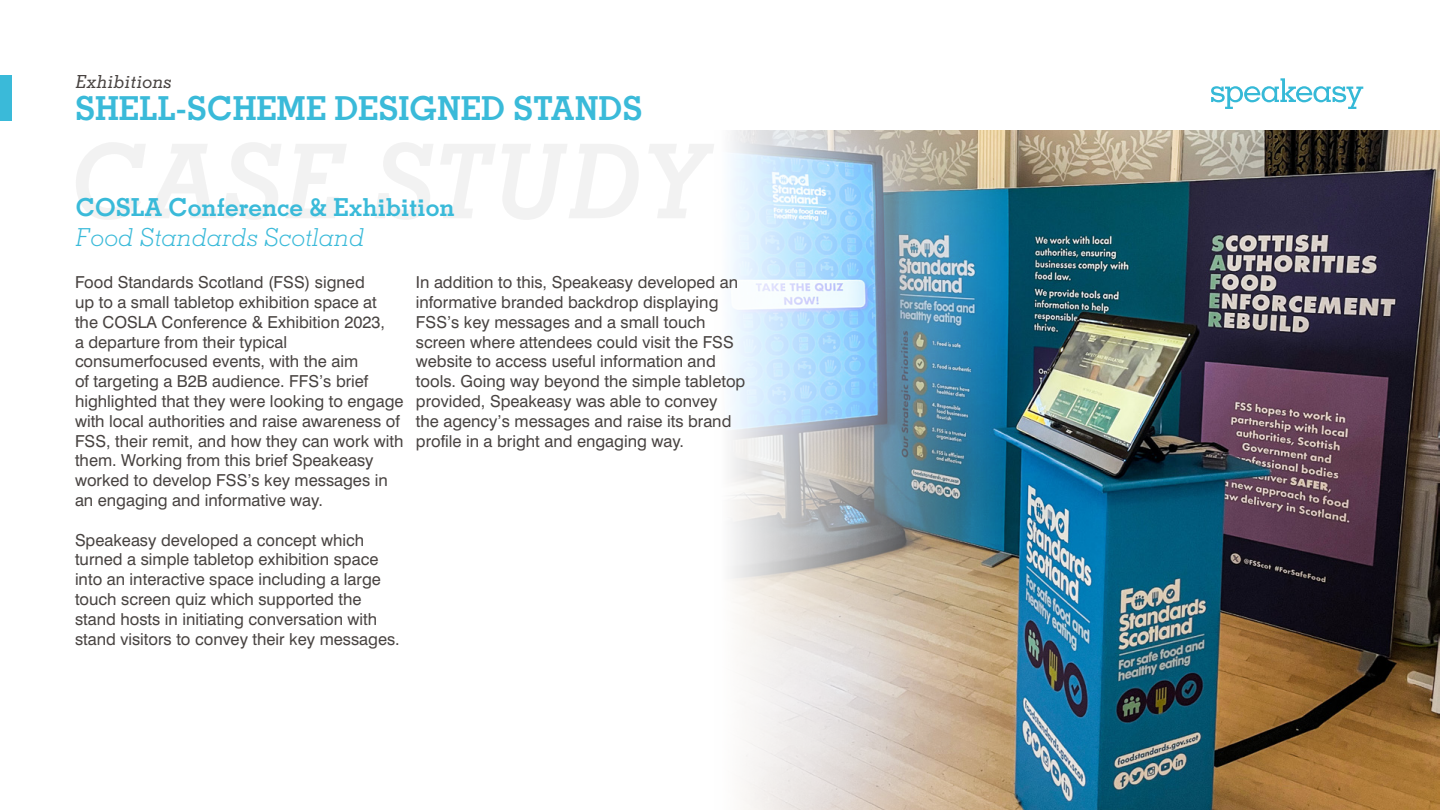
<style>
.page{position:relative;width:1440px;height:810px;background:#fff}
.page>*{position:absolute;margin:0;border:0;box-sizing:border-box;transform-origin:0 0}
.t1{font:700 33px "Memphis LT Std";color:#3abad9}
.t2{font:700 24.75px "Memphis LT Std";color:#3abad9}
.t3{font:italic 300 24.75px "Memphis LT Std";color:#3abad9}
.t4{font:italic 500 18px "Memphis LT Std";color:#484341}
.t5{font:16.5px/19.8px "Swiss 721 BT";color:#484341}
</style>
<div class="page">
<svg style="left:76px;top:142px;width:638px;height:78px"></svg>
<img style="left:731px;top:131px;width:709px;height:679px">
<svg style="left:1211px;top:78px;width:152px;height:31px"></svg>
<div style="left:0;top:75px;width:11px;height:46px;background:#3abad9"></div>
<p class="t4" style="left:76px;top:71px;width:97px">Exhibitions</p>
<h1 class="t1" style="left:75px;top:88px;width:569px">SHELL-SCHEME DESIGNED STANDS</h1>
<h2 class="t2" style="left:76px;top:192px;width:380px">COSLA Conference &amp; Exhibition</h2>
<h2 class="t3" style="left:76px;top:222px;width:290px">Food Standards Scotland</h2>
<p class="t5" style="left:75px;top:272px;width:330px">Food Standards Scotland (FSS) signed<br>up to a small tabletop exhibition space at the COSLA Conference &amp; Exhibition 2023,<br>a departure from their typical consumerfocused events, with the aim<br>of targeting a B2B audience. FFS’s brief highlighted that they were looking to engage with local authorities and raise awareness of FSS, their remit, and how they can work with them. Working from this brief Speakeasy worked to develop FSS’s key messages in an engaging and informative way.</p>
<p class="t5" style="left:75px;top:530px;width:326px">Speakeasy developed a concept which turned a simple tabletop exhibition space into an interactive space including a large touch screen quiz which supported the stand hosts in initiating conversation with stand visitors to convey their key messages.</p>
<p class="t5" style="left:416px;top:272px;width:331px">In addition to this, Speakeasy developed an informative branded backdrop displaying FSS’s key messages and a small touch screen where attendees could visit the FSS website to access useful information and tools. Going way beyond the simple tabletop provided, Speakeasy was able to convey<br>the agency’s messages and raise its brand profile in a bright and engaging way.</p>
</div>
